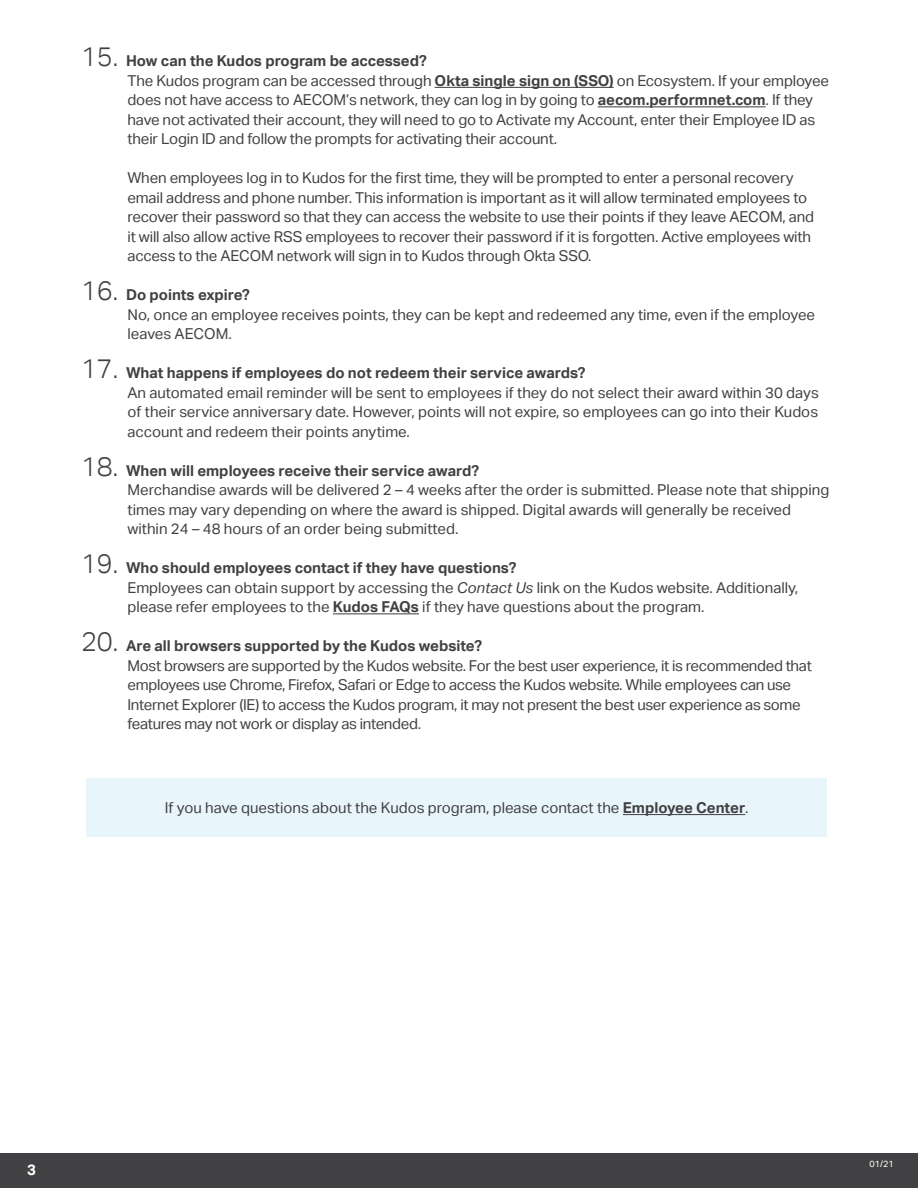
<style>
.page{position:relative;width:918px;height:1188px;background:#fff}
.page>*{position:absolute;margin:0;border:0;box-sizing:border-box;transform-origin:0 0}
.t1{font:15px/19.5px "AECOM Sans";letter-spacing:-.01em;color:#414042}
.t2{font:700 15px "AECOM Sans";color:#fff}
.t3{font:9px "AECOM Sans";color:#fff}
.s1{font-weight:300;font-size:27px}
.s2{font-weight:700}
.s3{font-style:italic}
</style>
<div class="page">
<div style="left:0;top:1154px;width:918px;height:34px;background:#414042"></div>
<hr style="left:435px;top:87px;width:179px;height:1px;background:#414042">
<hr style="left:598px;top:106px;width:168px;height:1px;background:#414042">
<hr style="left:333px;top:613px;width:86px;height:1px;background:#414042">
<div style="left:86px;top:778px;width:741px;height:59px;background:#e8f6fc"></div>
<hr style="left:623px;top:814px;width:122px;height:1px;background:#414042">
<p class="t1" style="left:128px;top:51px;width:703px;text-indent:-46px"><span class="s1">15.</span> <span class="s2">How can the Kudos program be accessed?<br></span>The Kudos program can be accessed through <span class="s2">Okta single sign on (SSO)</span> on Ecosystem. If your employee does not have access to AECOM’s network, they can log in by going to <span class="s2">aecom.performnet.com</span>. If they have not activated their account, they will need to go to Activate my Account, enter their Employee ID as their Login ID and follow the prompts for activating their account.</p>
<p class="t1" style="left:128px;top:168px;width:688px">When employees log in to Kudos for the first time, they will be prompted to enter a personal recovery email address and phone number. This information is important as it will allow terminated employees to recover their password so that they can access the website to use their points if they leave AECOM, and it will also allow active RSS employees to recover their password if it is forgotten. Active employees with access to the AECOM network will sign in to Kudos through Okta SSO.</p>
<p class="t1" style="left:128px;top:285px;width:689px;text-indent:-46px"><span class="s1">16.</span> <span class="s2">Do points expire?<br></span>No, once an employee receives points, they can be kept and redeemed any time, even if the employee leaves AECOM.</p>
<p class="t1" style="left:128px;top:363px;width:693px;text-indent:-46px"><span class="s1">17.</span> <span class="s2">What happens if employees do not redeem their service awards?<br></span>An automated email reminder will be sent to employees if they do not select their award within 30 days of their service anniversary date. However, points will not expire, so employees can go into their Kudos account and redeem their points anytime.</p>
<p class="t1" style="left:128px;top:461px;width:703px;text-indent:-46px"><span class="s1">18.</span> <span class="s2">When will employees receive their service award?<br></span>Merchandise awards will be delivered 2 – 4 weeks after the order is submitted. Please note that shipping times may vary depending on where the award is shipped. Digital awards will generally be received within 24 – 48 hours of an order being submitted.</p>
<p class="t1" style="left:128px;top:558px;width:672px;text-indent:-46px"><span class="s1">19.</span> <span class="s2">Who should employees contact if they have questions?<br></span>Employees can obtain support by accessing the <span class="s3">Contact Us</span> link on the Kudos website. Additionally, please refer employees to the <span class="s2">Kudos FAQs</span> if they have questions about the program.</p>
<p class="t1" style="left:128px;top:636px;width:686px;text-indent:-46px"><span class="s1">20.</span> <span class="s2">Are all browsers supported by the Kudos website?<br></span>Most browsers are supported by the Kudos website. For the best user experience, it is recommended that employees use Chrome, Firefox, Safari or Edge to access the Kudos website. While employees can use Internet Explorer (IE) to access the Kudos program, it may not present the best user experience as some features may not work or display as intended.</p>
<p class="t1" style="left:165px;top:798px;width:585px">If you have questions about the Kudos program, please contact the <span class="s2">Employee Center</span>.</p>
<p class="t2" style="left:27px;top:1161px;width:10px">3</p>
<p class="t3" style="left:869px;top:1159px;width:26px">01/21</p>
</div>
